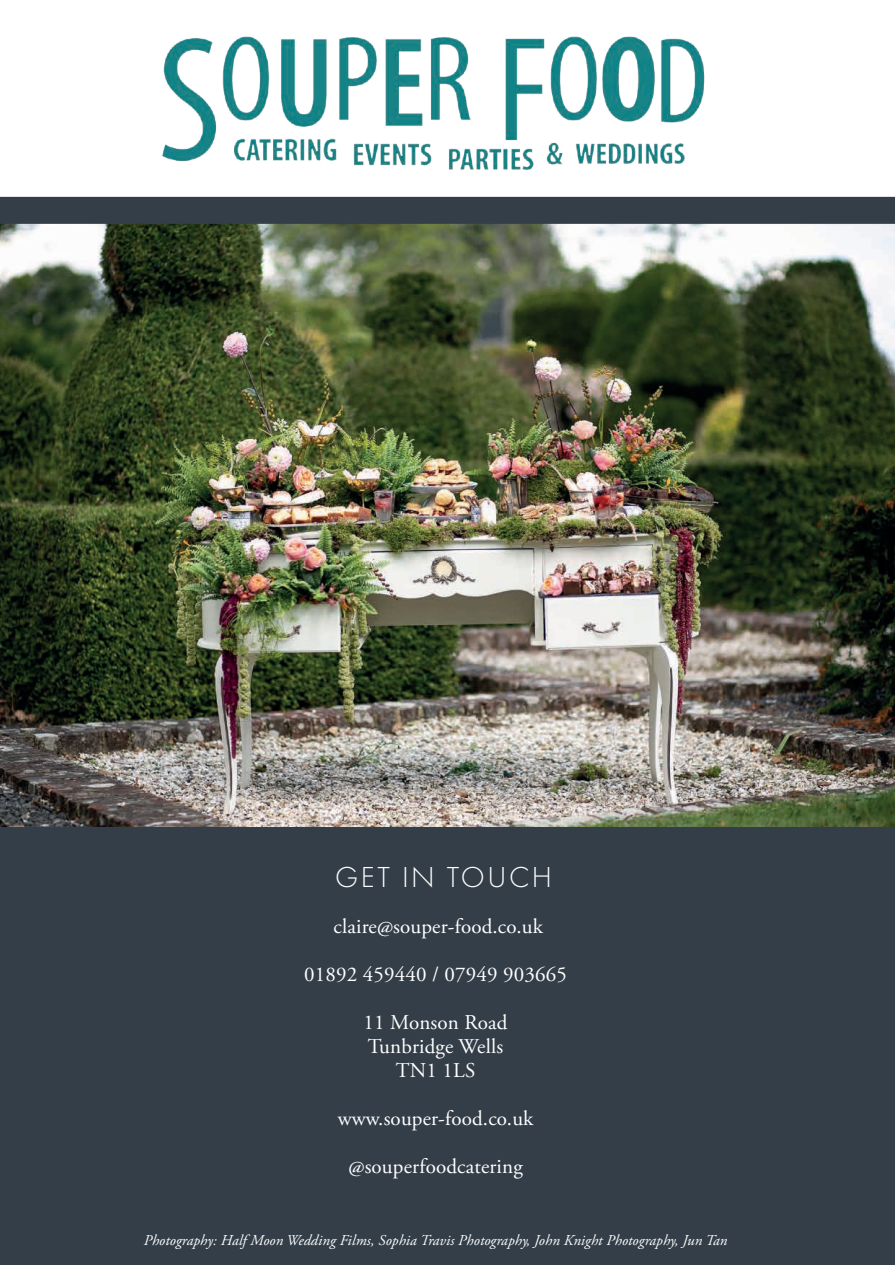
<style>
.page{position:relative;width:895px;height:1265px;background:#fff}
.page>*{position:absolute;margin:0;border:0;box-sizing:border-box;transform-origin:0 0}
.t1{font:300 30px "Futura PT";letter-spacing:.085em;color:#fff}
.t2{font:21px/24px "Adobe Garamond Pro";letter-spacing:.005em;color:#fff;text-align:center}
.t3{font:italic 15px "Adobe Garamond Pro";letter-spacing:.005em;color:#fff}
</style>
<div class="page">
<img style="left:0;top:224px;width:894px;height:603px">
<img style="left:162px;top:36px;width:543px;height:135px">
<div style="left:0;top:827px;width:894px;height:437px;background:#343e49"></div>
<div style="left:0;top:197px;width:894px;height:27px;background:#343e49"></div>
<h1 class="t1" style="left:335px;top:859px;width:218px">GET IN TOUCH</h1>
<p class="t2" style="left:333px;top:915px;width:211px">claire@souper-food.co.uk</p>
<p class="t2" style="left:304px;top:963px;width:264px">01892 459440 / 07949 903665</p>
<p class="t2" style="left:363px;top:1011px;width:145px">11 Monson Road<br>Tunbridge Wells<br>TN1 1LS</p>
<p class="t2" style="left:338px;top:1107px;width:197px">www.souper-food.co.uk</p>
<p class="t2" style="left:348px;top:1155px;width:176px">@souperfoodcatering</p>
<p class="t3" style="left:144px;top:1231px;width:585px">Photography: Half Moon Wedding Films, Sophia Travis Photography, John Knight Photography, Jun Tan</p>
</div>
